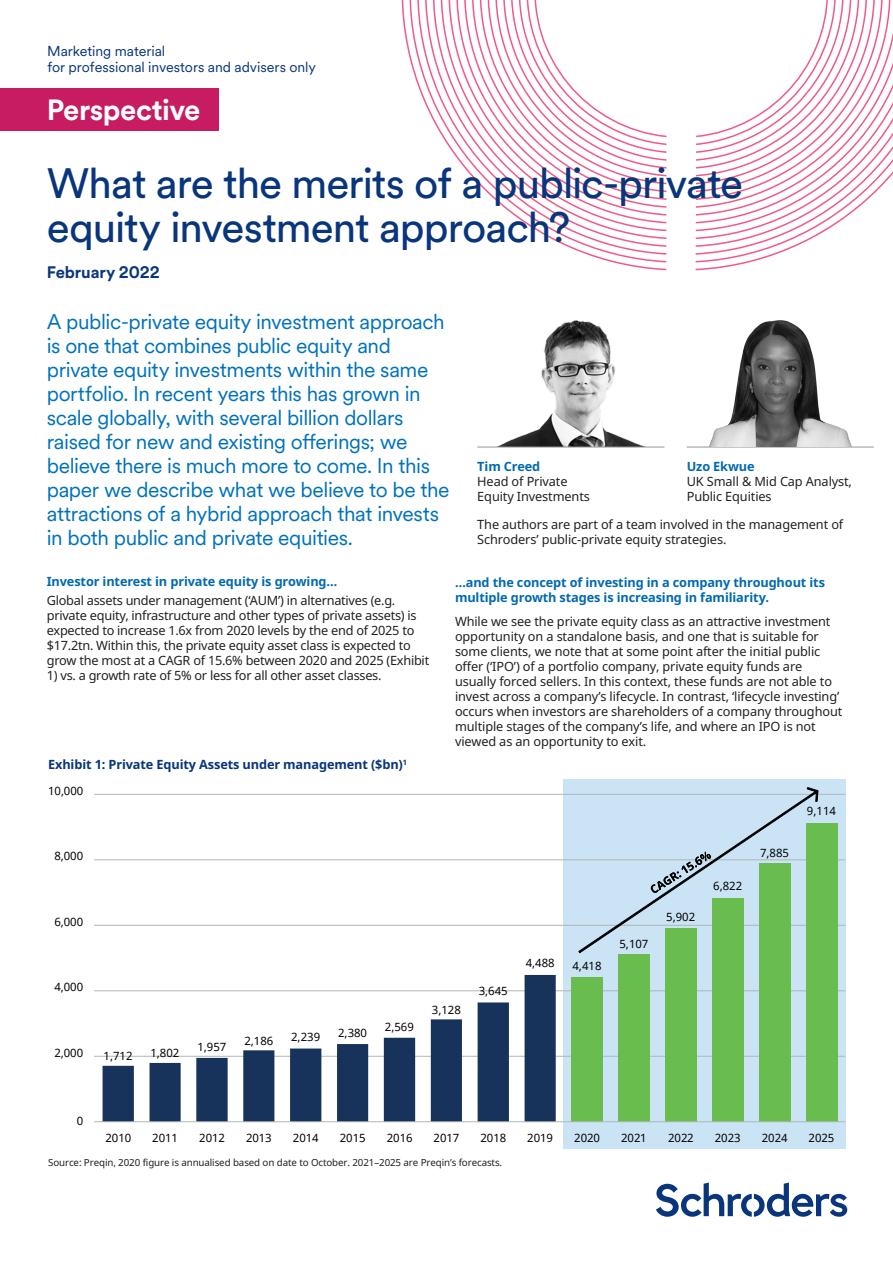
<style>
.page{position:relative;width:893px;height:1263px;background:#fff}
.page>*{position:absolute;margin:0;border:0;box-sizing:border-box;transform-origin:0 0}
._22_24_Heading_White{font:42px/44.5px "Schroders Circular";letter-spacing:-.025em;color:#08357c}
.t1{font:700 28.95px "Schroders Circular";letter-spacing:-.02em;color:#fff}
._14_16_Intro_Bright{font:21px/24px "Schroders Circular";letter-spacing:-.02em;color:#0072bc}
._9_5_11_Audience_Tex{font:700 16.5px "Schroders Circular";letter-spacing:-.01em;color:#08357c}
._9_5_11_Audience_Tex-2{font:14.25px/16.5px "Schroders Circular";letter-spacing:-.005em;color:#08357c}
._8_5_10_Body_Text_Bl{font:12.75px/15px "Noto Sans";letter-spacing:-.02em;color:#231f20}
._8_5_10_Sub_Head_Bod{font:12.75px/15px "Noto Sans";letter-spacing:-.01em;color:#231f20}
._8_5_10_Sub_Head_Bod-2{font:700 12.75px/15px "Noto Sans";letter-spacing:-.01em;color:#006ab1}
._8_5_10_Sub_Head_Bod-3{font:700 12.75px "Noto Sans";letter-spacing:-.01em;color:#08357c}
.t2{font:11.4px "Noto Sans";color:#000001}
._9_5_11_Body_Text_Bl{font:9.75px "Noto Sans";letter-spacing:-.01em;color:#231f20}
</style>
<div class="page">
<svg style="left:656px;top:1182px;width:191px;height:35px"></svg>
<svg style="left:401px;top:0;width:492px;height:271px"></svg>
<div style="left:0;top:88px;width:219px;height:43px;background:#c71c62"></div>
<img style="left:498px;top:320px;width:146px;height:126px">
<hr style="left:687px;top:447px;width:187px;height:1px;background:#939598">
<hr style="left:477px;top:447px;width:187px;height:1px;background:#939598">
<div style="left:563px;top:779px;width:282px;height:370px;background:#cae3f5"></div>
<hr style="left:95px;top:1056px;width:750px;height:1px;background:#b2b6b6">
<hr style="left:95px;top:990px;width:750px;height:1px;background:#b2b6b6">
<hr style="left:95px;top:925px;width:750px;height:1px;background:#b2b6b6">
<hr style="left:95px;top:859px;width:750px;height:1px;background:#b2b6b6">
<hr style="left:95px;top:794px;width:750px;height:1px;background:#b2b6b6">
<div style="left:571px;top:977px;width:32px;height:145px;background:#68bd4e"></div>
<div style="left:618px;top:955px;width:31px;height:167px;background:#68bd4e"></div>
<div style="left:665px;top:928px;width:31px;height:194px;background:#68bd4e"></div>
<div style="left:712px;top:898px;width:31px;height:224px;background:#68bd4e"></div>
<div style="left:759px;top:863px;width:31px;height:259px;background:#68bd4e"></div>
<div style="left:806px;top:823px;width:31px;height:299px;background:#68bd4e"></div>
<svg style="left:103px;top:975px;width:453px;height:146px"></svg>
<hr style="left:95px;top:1121px;width:750px;height:1px;background:#b2b6b6">
<svg style="left:578px;top:787px;width:241px;height:166px"></svg>
<img style="left:707px;top:320px;width:148px;height:127px">
<p class="_9_5_11_Audience_Tex-2" style="left:47px;top:42px;width:270px">Marketing material<br>for professional investors and advisers only</p>
<h2 class="t1" style="left:47px;top:90px;width:155px">Perspective</h2>
<p class="_22_24_Heading_White" style="left:47px;top:159px;width:698px">What are the merits of a public-private equity investment approach?</p>
<p class="_9_5_11_Audience_Tex" style="left:47px;top:260px;width:114px">February 2022</p>
<p class="_14_16_Intro_Bright" style="left:47px;top:308px;width:404px">A public-private equity investment approach is one that combines public equity and private equity investments within the same portfolio. In recent years this has grown in scale globally, with several billion dollars raised for new and existing offerings; we believe there is much more to come. In this paper we describe what we believe to be the attractions of a hybrid approach that invests in both public and private equities.</p>
<p class="_8_5_10_Sub_Head_Bod-2" style="left:477px;top:458px;width:65px">Tim Creed</p>
<p class="_8_5_10_Body_Text_Bl" style="left:477px;top:473px;width:114px">Head of Private<br>Equity Investments</p>
<p class="_8_5_10_Sub_Head_Bod-2" style="left:687px;top:458px;width:69px">Uzo Ekwue</p>
<p class="_8_5_10_Body_Text_Bl" style="left:687px;top:473px;width:167px">UK Small &amp; Mid Cap Analyst,<br>Public Equities</p>
<p class="_8_5_10_Body_Text_Bl" style="left:477px;top:516px;width:368px">The authors are part of a team involved in the management of<br>Schroders’ public-private equity strategies.</p>
<p class="_8_5_10_Sub_Head_Bod-2" style="left:47px;top:573px;width:292px">Investor interest in private equity is growing…</p>
<p class="_8_5_10_Body_Text_Bl" style="left:47px;top:593px;width:384px">Global assets under management (‘AUM’) in alternatives (e.g. private equity, infrastructure and other types of private assets) is expected to increase 1.6x from 2020 levels by the end of 2025 to $17.2tn. Within this, the private equity asset class is expected to grow the most at a CAGR of 15.6% between 2020 and 2025 (Exhibit</p>
<p class="_8_5_10_Body_Text_Bl" style="left:47px;top:668px;width:336px">1) vs. a growth rate of 5% or less for all other asset classes.</p>
<p class="_8_5_10_Sub_Head_Bod-3" style="left:48px;top:755px;width:360px">Exhibit 1: Private Equity Assets under management ($bn)<sup>1</sup></p>
<p class="t2" style="left:48px;top:783px;width:37px">10,000</p>
<p class="t2" style="left:54px;top:848px;width:30px">8,000</p>
<p class="t2" style="left:54px;top:914px;width:30px">6,000</p>
<p class="t2" style="left:54px;top:979px;width:30px">4,000</p>
<p class="_8_5_10_Sub_Head_Bod-2" style="left:455px;top:574px;width:371px">…and the concept of investing in a company throughout its multiple growth stages is increasing in familiarity.</p>
<p class="_8_5_10_Sub_Head_Bod" style="left:455px;top:613px;width:389px">While we see the private equity class as an attractive investment opportunity on a standalone basis, and one that is suitable for some clients, we note that at some point after the initial public offer (‘IPO’) of a portfolio company, private equity funds are usually forced sellers. In this context, these funds are not able to invest across a company’s lifecycle. In contrast, ‘lifecycle investing’ occurs when investors are shareholders of a company throughout multiple stages of the company’s life, and where an IPO is not viewed as an opportunity to exit.</p>
<p class="t2" style="left:479px;top:983px;width:30px">3,645</p>
<p class="t2" style="left:526px;top:955px;width:30px">4,488</p>
<p class="t2" style="left:572px;top:958px;width:30px">4,418</p>
<p class="t2" style="left:619px;top:936px;width:30px">5,107</p>
<p class="t2" style="left:666px;top:909px;width:30px">5,902</p>
<p class="t2" style="left:713px;top:878px;width:30px">6,822</p>
<p class="t2" style="left:760px;top:845px;width:30px">7,885</p>
<p class="t2" style="left:807px;top:803px;width:30px">9,114</p>
<p class="t2" style="left:54px;top:1045px;width:30px">2,000</p>
<p class="t2" style="left:104px;top:1048px;width:30px">1,712</p>
<p class="t2" style="left:150px;top:1045px;width:30px">1,802</p>
<p class="t2" style="left:197px;top:1039px;width:30px">1,957</p>
<p class="t2" style="left:244px;top:1033px;width:30px">2,186</p>
<p class="t2" style="left:291px;top:1029px;width:30px">2,239</p>
<p class="t2" style="left:338px;top:1025px;width:30px">2,380</p>
<p class="t2" style="left:385px;top:1018px;width:30px">2,569</p>
<p class="t2" style="left:432px;top:1002px;width:30px">3,128</p>
<p class="t2" style="left:77px;top:1113px;width:8px">0</p>
<p class="t2" style="left:105px;top:1130px;width:27px">2010</p>
<p class="t2" style="left:152px;top:1130px;width:27px">2011</p>
<p class="t2" style="left:199px;top:1130px;width:27px">2012</p>
<p class="t2" style="left:246px;top:1130px;width:27px">2013</p>
<p class="t2" style="left:293px;top:1130px;width:27px">2014</p>
<p class="t2" style="left:340px;top:1130px;width:27px">2015</p>
<p class="t2" style="left:387px;top:1130px;width:27px">2016</p>
<p class="t2" style="left:433px;top:1130px;width:27px">2017</p>
<p class="t2" style="left:480px;top:1130px;width:27px">2018</p>
<p class="t2" style="left:527px;top:1130px;width:27px">2019</p>
<p class="t2" style="left:574px;top:1130px;width:27px">2020</p>
<p class="t2" style="left:621px;top:1130px;width:27px">2021</p>
<p class="t2" style="left:668px;top:1130px;width:27px">2022</p>
<p class="t2" style="left:715px;top:1130px;width:27px">2023</p>
<p class="t2" style="left:762px;top:1130px;width:27px">2024</p>
<p class="t2" style="left:809px;top:1130px;width:27px">2025</p>
<p class="_9_5_11_Body_Text_Bl" style="left:48px;top:1156px;width:456px">Source: Preqin, 2020 figure is annualised based on date to October. 2021–2025 are Preqin’s forecasts.</p>
</div>
